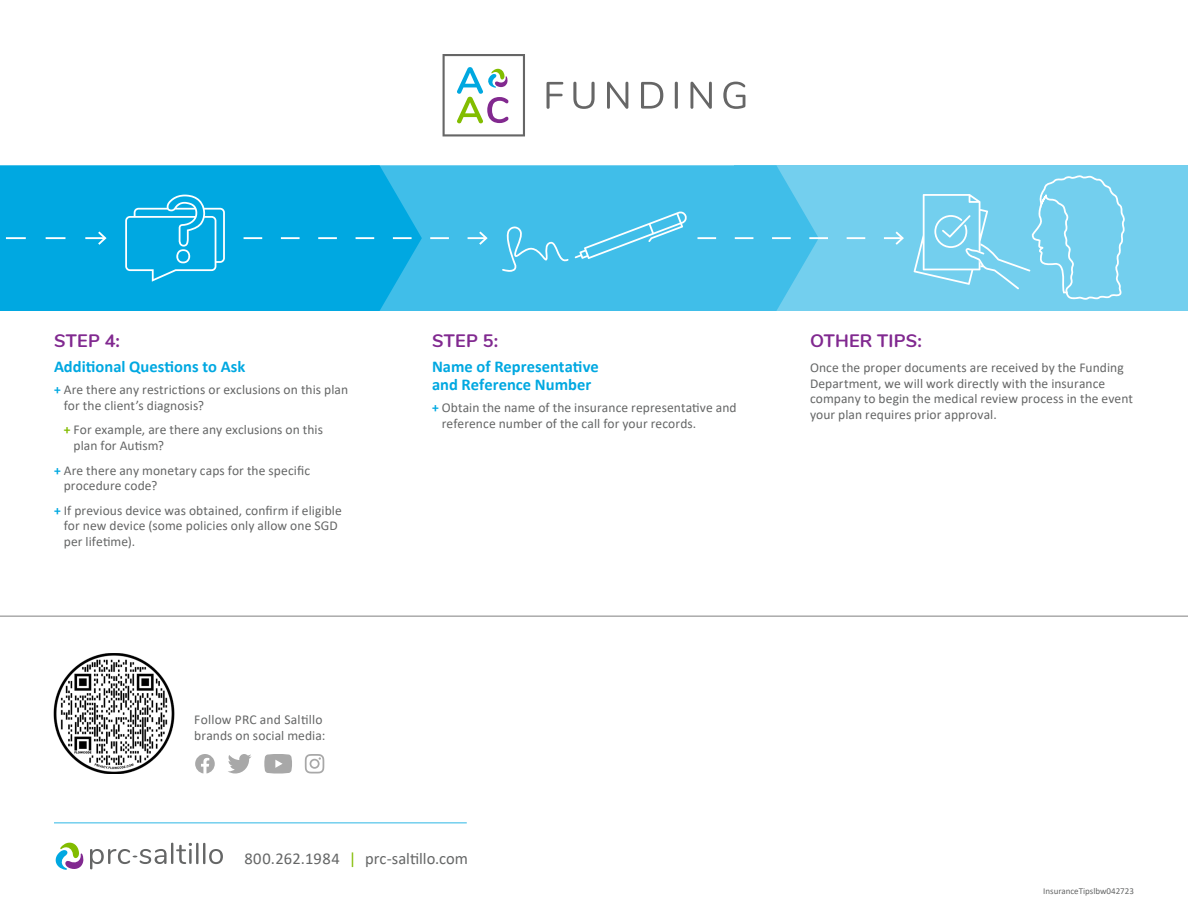
<style>
.page{position:relative;width:1188px;height:918px;background:#fff}
.page>*{position:absolute;margin:0;border:0;box-sizing:border-box;transform-origin:0 0}
.t1{font:700 18px "Nunito";letter-spacing:.01em;color:#812990}
.t2{font:700 16.5px/17.9px "Calibri";color:#00a8e1}
.t3{font:16.5px "Calibri";letter-spacing:.005em;color:#656666}
.t4{font:13.5px/15.8px "Calibri";letter-spacing:.005em;color:#656666}
.t5{font:9px "Calibri";color:#656666}
.s1{font-weight:700;color:#00a8e1}
.s2{font-weight:700;color:#82bc00}
.s3{color:#82bc00}
</style>
<div class="page">
<svg style="left:228px;top:754px;width:24px;height:20px"></svg>
<svg style="left:195px;top:754px;width:20px;height:20px"></svg>
<svg style="left:264px;top:754px;width:28px;height:20px"></svg>
<svg style="left:305px;top:754px;width:19px;height:20px"></svg>
<svg style="left:547px;top:82px;width:16px;height:27px"></svg>
<svg style="left:573px;top:82px;width:22px;height:27px"></svg>
<svg style="left:607px;top:82px;width:21px;height:27px"></svg>
<svg style="left:641px;top:82px;width:22px;height:27px"></svg>
<svg style="left:675px;top:82px;width:3px;height:27px"></svg>
<svg style="left:690px;top:82px;width:22px;height:27px"></svg>
<svg style="left:723px;top:82px;width:22px;height:27px"></svg>
<svg style="left:443px;top:54px;width:82px;height:82px"></svg>
<div style="left:734px;top:165px;width:454px;height:146px;background:#73cfee"></div>
<div style="left:422px;top:165px;width:392px;height:146px;background:#40bee9"></div>
<svg style="left:0;top:165px;width:422px;height:146px;background:#04a9e1"></svg>
<svg style="left:125px;top:195px;width:100px;height:87px;background:#21b3e4"></svg>
<svg style="left:0;top:230px;width:108px;height:17px;background:#13aee3"></svg>
<svg style="left:244px;top:230px;width:245px;height:17px;background:#21b3e5"></svg>
<svg style="left:698px;top:230px;width:206px;height:17px"></svg>
<svg style="left:575px;top:211px;width:112px;height:48px;background:#53c4eb"></svg>
<svg style="left:502px;top:226px;width:67px;height:46px;background:#53c4eb"></svg>
<svg style="left:55px;top:842px;width:29px;height:28px"></svg>
<svg style="left:90px;top:843px;width:133px;height:26px"></svg>
<hr style="left:54px;top:822px;width:413px;height:2px;background:#73cfee">
<svg style="left:914px;top:175px;width:211px;height:125px"></svg>
<hr style="left:0;top:615px;width:1188px;height:2px;background:#aaabab">
<img style="left:53px;top:654px;width:122px;height:120px">
<h1 class="t1" style="left:54px;top:328px;width:68px">STEP 4:</h1>
<p class="t2" style="left:54px;top:357px;width:193px">Additional Questions to Ask</p>
<p class="t4" style="left:64px;top:382px;width:286px;text-indent:-10px"><span class="s1">+</span> Are there any restrictions or exclusions on this plan for the client’s diagnosis?</p>
<p class="t4" style="left:73px;top:422px;width:251px;text-indent:-10px"><span class="s2">+</span> For example, are there any exclusions on this plan for Autism?</p>
<p class="t4" style="left:64px;top:462px;width:248px;text-indent:-10px"><span class="s1">+</span> Are there any monetary caps for the specific procedure code?</p>
<p class="t4" style="left:64px;top:502px;width:280px;text-indent:-10px"><span class="s1">+</span> If previous device was obtained, confirm if eligible for new device (some policies only allow one SGD per lifetime).</p>
<p class="t4" style="left:194px;top:711px;width:133px">Follow PRC and Saltillo brands on social media:</p>
<h1 class="t1" style="left:432px;top:328px;width:68px">STEP 5:</h1>
<p class="t2" style="left:432px;top:357px;width:168px">Name of Representative and Reference Number</p>
<p class="t4" style="left:442px;top:400px;width:296px;text-indent:-10px"><span class="s1">+</span> Obtain the name of the insurance representative and reference number of the call for your records.</p>
<p class="t3" style="left:244px;top:847px;width:225px">800.262.1984 <span class="s3">|</span> prc-saltillo.com</p>
<h1 class="t1" style="left:810px;top:328px;width:113px">OTHER TIPS:</h1>
<p class="t4" style="left:810px;top:359px;width:325px">Once the proper documents are received by the Funding Department, we will work directly with the insurance company to begin the medical review process in the event your plan requires prior approval.</p>
<p class="t5" style="left:1043px;top:885px;width:92px">InsuranceTipslbw042723</p>
</div>
